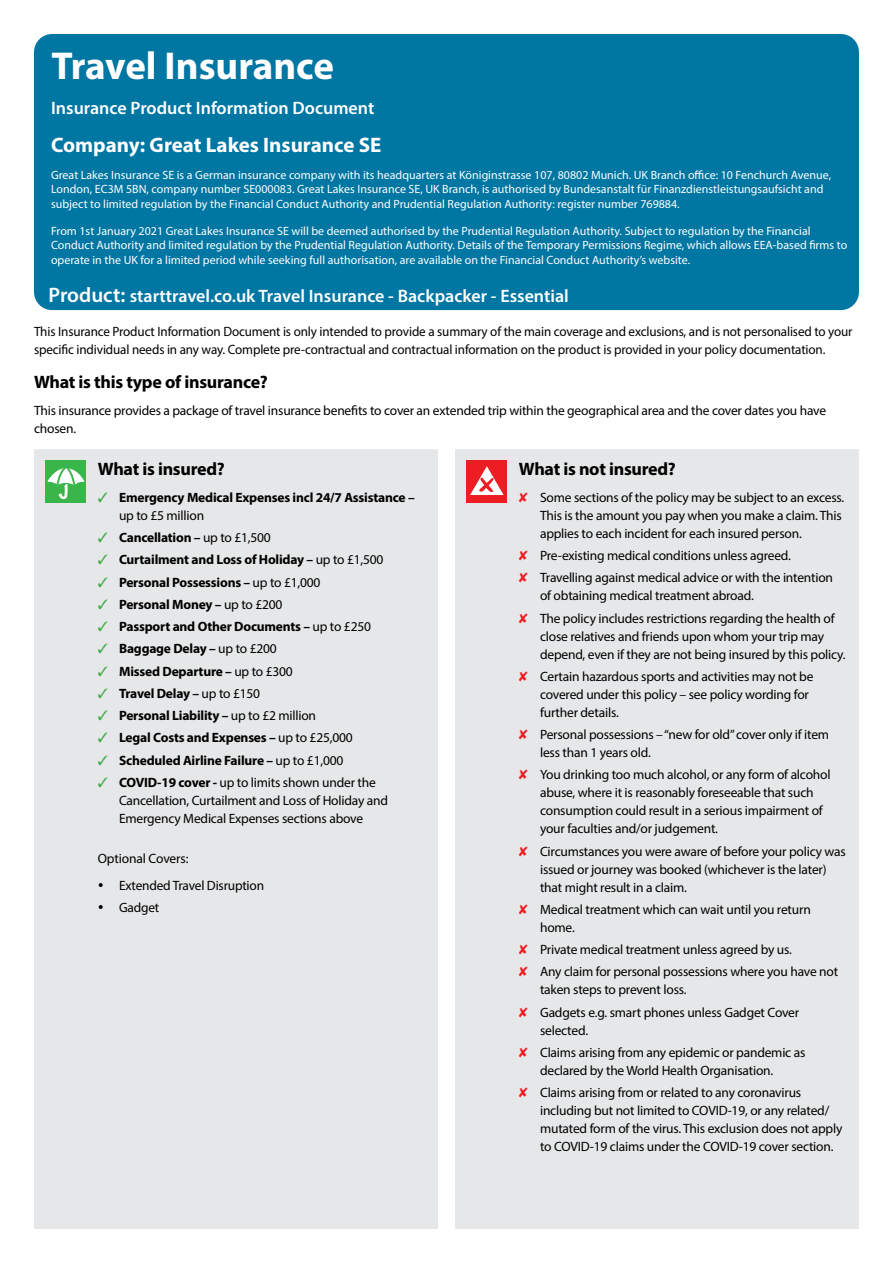
<style>
.page{position:relative;width:893px;height:1263px;background:#fff}
.page>*{position:absolute;margin:0;border:0;box-sizing:border-box;transform-origin:0 0}
.t1{font:700 39px "Myriad Pro";color:#fff}
.t2{font:700 21px "Myriad Pro";color:#fff}
.t3{font:600 18px "Myriad Pro";color:#fff}
.t4{font:700 18px "Myriad Pro";letter-spacing:-.015em;color:#000}
.t5{font:13.5px/18px "Myriad Pro";letter-spacing:-.015em;color:#000}
.t6{font:700 13.5px/18px "Myriad Pro";letter-spacing:-.015em;color:#000}
.t7{font:12px/14.4px "Myriad Pro";color:#fff}
.s1{font-size:21px}
.s2{color:#41ad49}
.s3{font-weight:400}
.s4{font-weight:700}
.s5{color:#ed1c24}
</style>
<div class="page">
<div style="left:34px;top:34px;width:825px;height:276px;background:#0076a3;border-radius:18px"></div>
<div style="left:34px;top:449px;width:825px;height:780px;background:#e6e7e8"></div>
<div style="left:466px;top:460px;width:41px;height:43px;background:#ed1d24"></div>
<svg style="left:470px;top:466px;width:34px;height:29px"></svg>
<div style="left:45px;top:460px;width:41px;height:43px;background:#39b54a"></div>
<svg style="left:47px;top:464px;width:38px;height:35px"></svg>
<svg style="left:99px;top:883px;width:4px;height:4px"></svg>
<svg style="left:99px;top:905px;width:4px;height:4px"></svg>
<h1 class="t1" style="left:52px;top:40px;width:284px">Travel Insurance</h1>
<h3 class="t3" style="left:51px;top:96px;width:325px">Insurance Product Information Document</h3>
<h2 class="t2" style="left:51px;top:131px;width:332px">Company: Great Lakes Insurance SE</h2>
<p class="t7" style="left:51px;top:167px;width:782px">Great Lakes Insurance SE is a German insurance company with its headquarters at Königinstrasse 107, 80802 Munich. UK Branch office: 10 Fenchurch Avenue,<br>London, EC3M 5BN, company number SE000083. Great Lakes Insurance SE, UK Branch, is authorised by Bundesanstalt für Finanzdienstleistungsaufsicht and subject to limited regulation by the Financial Conduct Authority and Prudential Regulation Authority: register number 769884.</p>
<p class="t7" style="left:51px;top:223px;width:798px">From 1st January 2021 Great Lakes Insurance SE will be deemed authorised by the Prudential Regulation Authority. Subject to regulation by the Financial<br>Conduct Authority and limited regulation by the Prudential Regulation Authority. Details of the Temporary Permissions Regime, which allows EEA-based firms to operate in the UK for a limited period while seeking full authorisation, are available on the Financial Conduct Authority’s website.</p>
<h3 class="t3" style="left:49px;top:284px;width:522px"><span class="s1">Product:</span> starttravel.co.uk Travel Insurance - Backpacker - Essential</h3>
<p class="t5" style="left:34px;top:322px;width:820px">This Insurance Product Information Document is only intended to provide a summary of the main coverage and exclusions, and is not personalised to your specific individual needs in any way. Complete pre-contractual and contractual information on the product is provided in your policy documentation.</p>
<h3 class="t4" style="left:34px;top:370px;width:235px">What is this type of insurance?</h3>
<p class="t5" style="left:34px;top:401px;width:794px">This insurance provides a package of travel insurance benefits to cover an extended trip within the geographical area and the cover dates you have chosen.</p>
<h3 class="t4" style="left:98px;top:458px;width:129px">What is insured?</h3>
<p class="t6" style="left:119px;top:488px;width:297px;text-indent:-21px"><span class="s2">✓</span> Emergency Medical Expenses incl 24/7 Assistance – <span class="s3">up to £5 million</span></p>
<p class="t6" style="left:98px;top:528px;width:175px"><span class="s2">✓</span> Cancellation – <span class="s3">up to £1,500</span></p>
<p class="t6" style="left:98px;top:550px;width:287px"><span class="s2">✓</span> Curtailment and Loss of Holiday – <span class="s3">up to £1,500</span></p>
<p class="t6" style="left:98px;top:573px;width:224px"><span class="s2">✓</span> Personal Possessions – <span class="s3">up to £1,000</span></p>
<p class="t6" style="left:98px;top:595px;width:186px"><span class="s2">✓</span> Personal Money – <span class="s3">up to £200</span></p>
<p class="t6" style="left:98px;top:617px;width:275px"><span class="s2">✓</span> Passport and Other Documents – <span class="s3">up to £250</span></p>
<p class="t6" style="left:98px;top:639px;width:181px"><span class="s2">✓</span> Baggage Delay – <span class="s3">up to £200</span></p>
<p class="t6" style="left:98px;top:662px;width:197px"><span class="s2">✓</span> Missed Departure – <span class="s3">up to £300</span></p>
<p class="t6" style="left:98px;top:684px;width:164px"><span class="s2">✓</span> Travel Delay – <span class="s3">up to £150</span></p>
<p class="t6" style="left:98px;top:706px;width:220px"><span class="s2">✓</span> Personal Liability – <span class="s3">up to £2 million</span></p>
<p class="t6" style="left:98px;top:728px;width:256px"><span class="s2">✓</span> Legal Costs and Expenses – <span class="s3">up to £25,000</span></p>
<p class="t6" style="left:98px;top:751px;width:247px"><span class="s2">✓</span> Scheduled Airline Failure – <span class="s3">up to £1,000</span></p>
<p class="t5" style="left:119px;top:773px;width:270px;text-indent:-21px"><span class="s2">✓</span> <span class="s4">COVID-19 cover -</span> up to limits shown under the<br>Cancellation, Curtailment and Loss of Holiday and<br>Emergency Medical Expenses sections above</p>
<p class="t5" style="left:119px;top:845px;width:147px;line-height:26.5px;text-indent:-21px">Optional Covers:<br>Extended Travel Disruption</p>
<p class="t5" style="left:119px;top:898px;width:42px">Gadget</p>
<h3 class="t4" style="left:519px;top:458px;width:159px">What is not insured?</h3>
<p class="t5" style="left:540px;top:488px;width:306px;text-indent:-21px"><span class="s5">✘</span> Some sections of the policy may be subject to an excess.<br>This is the amount you pay when you make a claim. This applies to each incident for each insured person.</p>
<p class="t5" style="left:519px;top:544px;width:316px;line-height:22.2px"><span class="s5">✘</span> Pre-existing medical conditions unless agreed.<br><span class="s5">✘</span> Travelling against medical advice or with the intention</p>
<p class="t5" style="left:519px;top:585px;width:317px;line-height:22.2px;text-indent:21px">of obtaining medical treatment abroad.<br><span class="s5">✘</span> The policy includes restrictions regarding the health of</p>
<p class="t5" style="left:540px;top:627px;width:307px">close relatives and friends upon whom your trip may depend, even if they are not being insured by this policy.</p>
<p class="t5" style="left:540px;top:667px;width:275px;text-indent:-21px"><span class="s5">✘</span> Certain hazardous sports and activities may not be covered under this policy – see policy wording for further details.</p>
<p class="t5" style="left:540px;top:725px;width:291px;text-indent:-21px"><span class="s5">✘</span> Personal possessions – “new for old” cover only if item less than 1 years old.</p>
<p class="t5" style="left:540px;top:766px;width:292px;text-indent:-21px"><span class="s5">✘</span> You drinking too much alcohol, or any form of alcohol abuse, where it is reasonably foreseeable that such consumption could result in a serious impairment of your faculties and/or judgement.</p>
<p class="t5" style="left:540px;top:842px;width:307px;text-indent:-21px"><span class="s5">✘</span> Circumstances you were aware of before your policy was issued or journey was booked (whichever is the later) that might result in a claim.</p>
<p class="t5" style="left:540px;top:900px;width:272px;text-indent:-21px"><span class="s5">✘</span> Medical treatment which can wait until you return home.</p>
<p class="t5" style="left:519px;top:938px;width:321px;line-height:22.2px"><span class="s5">✘</span> Private medical treatment unless agreed by us.<br><span class="s5">✘</span> Any claim for personal possessions where you have not</p>
<p class="t5" style="left:519px;top:978px;width:282px;line-height:22.2px;text-indent:21px">taken steps to prevent loss.<br><span class="s5">✘</span> Gadgets e.g. smart phones unless Gadget Cover</p>
<p class="t5" style="left:519px;top:1019px;width:288px;line-height:22.2px;text-indent:21px">selected.<br><span class="s5">✘</span> Claims arising from any epidemic or pandemic as</p>
<p class="t5" style="left:519px;top:1059px;width:284px;line-height:22.2px;text-align:center">declared by the World Health Organisation.<br><span class="s5">✘</span> Claims arising from or related to any coronavirus</p>
<p class="t5" style="left:540px;top:1101px;width:304px">including but not limited to COVID-19, or any related/ mutated form of the virus. This exclusion does not apply to COVID-19 claims under the COVID-19 cover section.</p>
</div>
